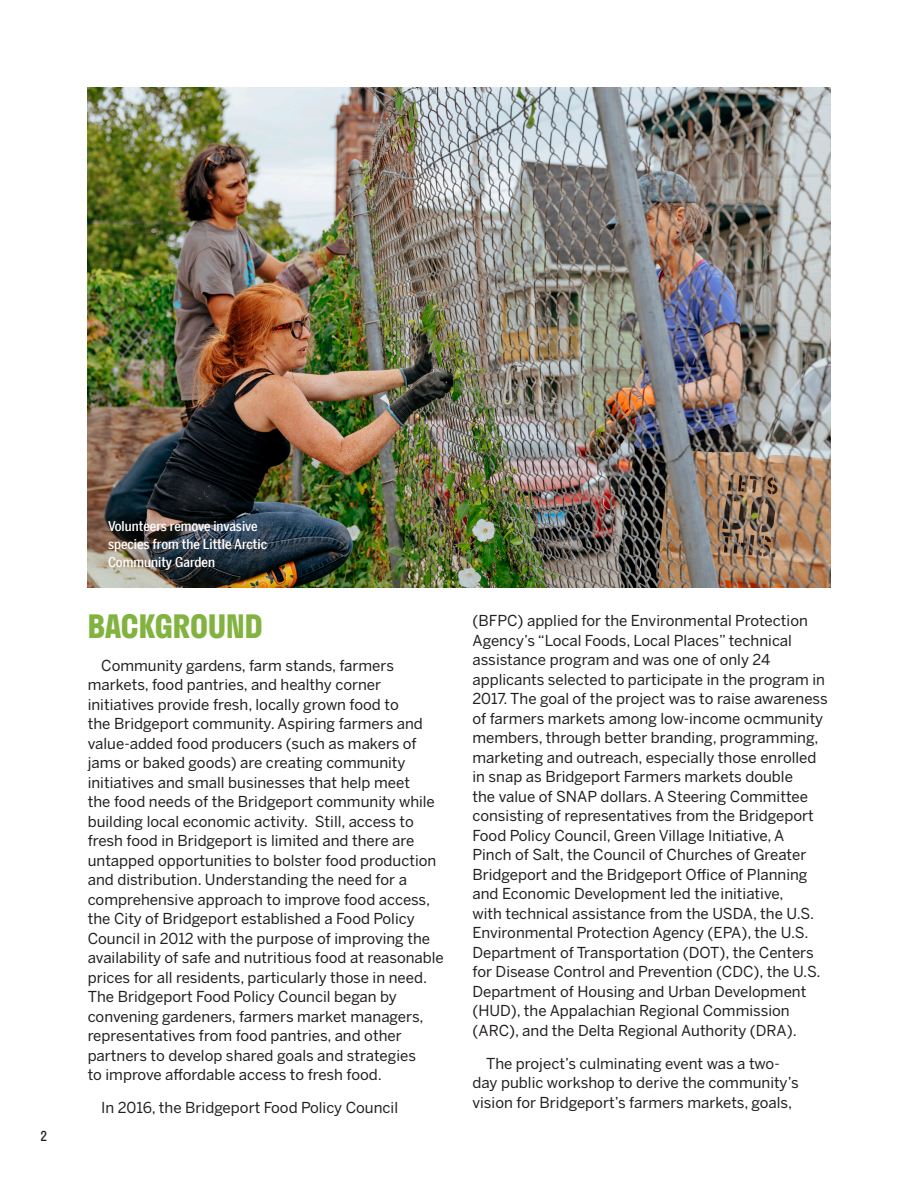
<style>
.page{position:relative;width:918px;height:1188px;background:#fff}
.page>*{position:absolute;margin:0;border:0;box-sizing:border-box;transform-origin:0 0}
.t1{font:700 31.5px "Stratos";color:#82b340}
.t2{font:15px/19.5px "Benton Sans";color:#231f20}
.t3{font:500 13.5px/18px "Benton Sans Condensed";color:#fff}
.t4{font:13.5px "Stratos";color:#231f20}
</style>
<div class="page">
<img style="left:88px;top:88px;width:742px;height:499px">
<p class="t4" style="left:40px;top:1125px;width:9px">2</p>
<p class="t3" style="left:108px;top:517px;width:161px">Volunteers remove invasive species from the Little Arctic<br>Community Garden</p>
<h1 class="t1" style="left:88px;top:601px;width:176px">BACKGROUND</h1>
<p class="t2" style="left:88px;top:655px;width:358px;text-indent:14px">Community gardens, farm stands, farmers markets, food pantries, and healthy corner initiatives provide fresh, locally grown food to<br>the Bridgeport community. Aspiring farmers and value-added food producers (such as makers of jams or baked goods) are creating community initiatives and small businesses that help meet<br>the food needs of the Bridgeport community while building local economic activity. Still, access to fresh food in Bridgeport is limited and there are untapped opportunities to bolster food production and distribution. Understanding the need for a comprehensive approach to improve food access, the City of Bridgeport established a Food Policy Council in 2012 with the purpose of improving the availability of safe and nutritious food at reasonable prices for all residents, particularly those in need.<br>The Bridgeport Food Policy Council began by convening gardeners, farmers market managers, representatives from food pantries, and other partners to develop shared goals and strategies<br>to improve affordable access to fresh food.</p>
<p class="t2" style="left:101px;top:1098px;width:298px">In 2016, the Bridgeport Food Policy Council</p>
<p class="t2" style="left:472px;top:611px;width:357px">(BFPC) applied for the Environmental Protection Agency’s “Local Foods, Local Places” technical assistance program and was one of only 24 applicants selected to participate in the program in 2017. The goal of the project was to raise awareness of farmers markets among low-income ocmmunity members, through better branding, programming, marketing and outreach, especially those enrolled in snap as Bridgeport Farmers markets double<br>the value of SNAP dollars. A Steering Committee consisting of representatives from the Bridgeport Food Policy Council, Green Village Initiative, A<br>Pinch of Salt, the Council of Churches of Greater Bridgeport and the Bridgeport Office of Planning and Economic Development led the initiative,<br>with technical assistance from the USDA, the U.S.<br>Environmental Protection Agency (EPA), the U.S.<br>Department of Transportation (DOT), the Centers for Disease Control and Prevention (CDC), the U.S.<br>Department of Housing and Urban Development (HUD), the Appalachian Regional Commission (ARC), and the Delta Regional Authority (DRA).</p>
<p class="t2" style="left:472px;top:1053px;width:328px;text-align:center">The project’s culminating event was a two-<br>day public workshop to derive the community’s vision for Bridgeport’s farmers markets, goals,</p>
</div>
